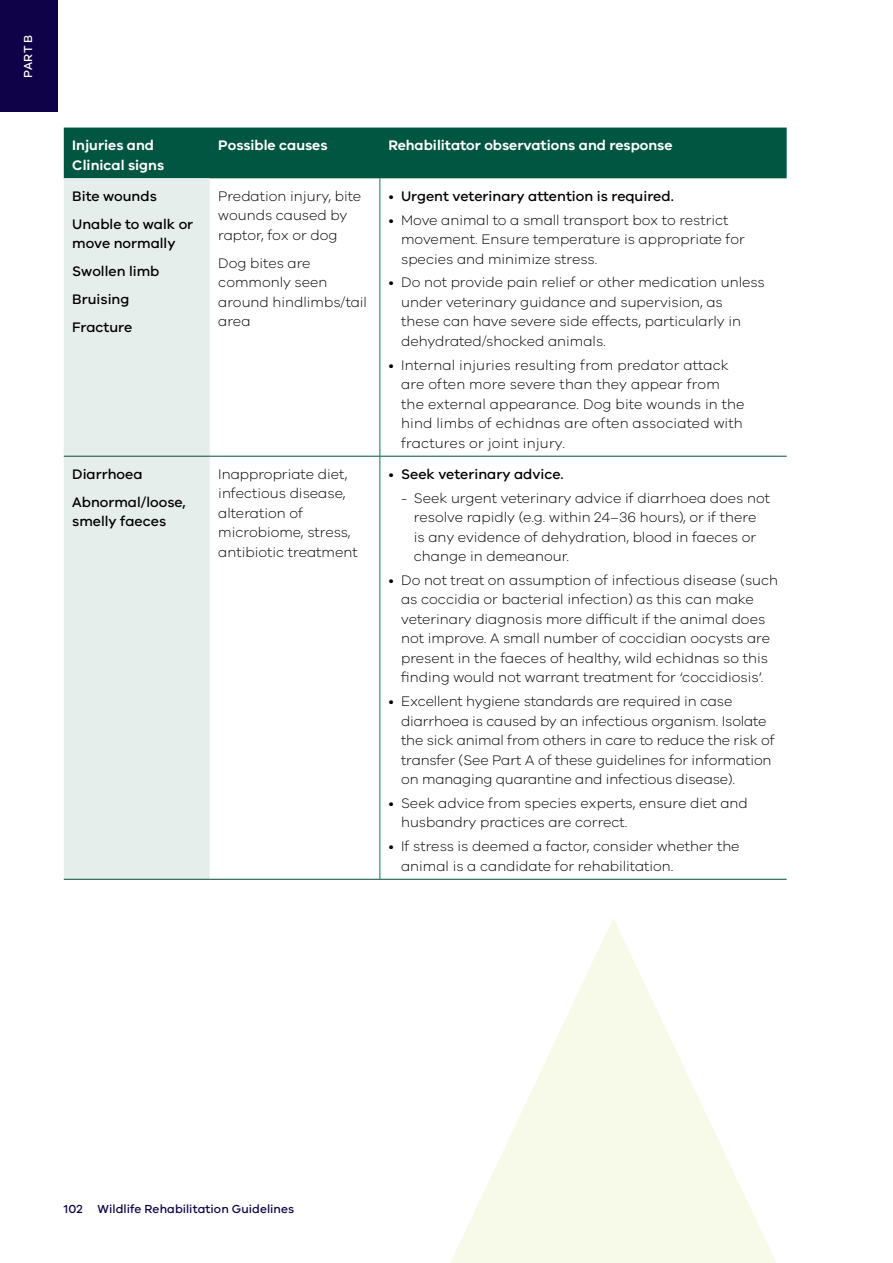
<style>
.page{position:relative;width:893px;height:1263px;background:#fff}
.page>*{position:absolute;margin:0;border:0;box-sizing:border-box;transform-origin:0 0}
.t1{font:300 14.25px/19.5px "VIC";color:#000}
.t2{font:500 14.25px/28px "VIC";color:#000}
.t3{font:600 14.25px/19.5px "VIC";color:#fff}
.t4{font:500 12px "VIC";letter-spacing:.005em;color:#100249}
.t5{font:500 12px "VIC";color:#fff}
.s1{font-weight:300}
</style>
<div class="page">
<div style="left:64px;top:128px;width:723px;height:50px;background:#005641"></div>
<div style="left:64px;top:178px;width:146px;height:701px;background:#e6eeeb"></div>
<hr style="left:64px;top:456px;width:146px;height:1px;background:#005134">
<hr style="left:210px;top:456px;width:170px;height:1px;background:#005134">
<hr style="left:380px;top:456px;width:407px;height:1px;background:#005134">
<hr style="left:64px;top:879px;width:146px;height:1px;background:#005134">
<hr style="left:210px;top:879px;width:170px;height:1px;background:#005134">
<hr style="left:380px;top:879px;width:407px;height:1px;background:#005134">
<hr style="left:380px;top:178px;width:1px;height:278px;background:#008145">
<hr style="left:380px;top:456px;width:1px;height:423px;background:#008145">
<svg style="left:450px;top:918px;width:326px;height:345px;fill:#f9fbee"></svg>
<div style="left:0;top:0;width:57px;height:111px;background:#100249"></div>
<p class="t5" style="left:21px;top:78px;width:44px;rotate:-90deg">PART B</p>
<p class="t3" style="left:72px;top:135px;width:93px">Injuries and<br>Clinical signs</p>
<p class="t3" style="left:218px;top:135px;width:111px">Possible causes</p>
<p class="t3" style="left:388px;top:135px;width:286px">Rehabilitator observations and response</p>
<p class="t2" style="left:72px;top:182px;width:122px">Bite wounds<br>Unable to walk or</p>
<p class="t2" style="left:72px;top:229px;width:105px">move normally<br>Swollen limb<br>Bruising<br>Fracture</p>
<p class="t2" style="left:388px;top:182px;width:287px"><span class="s1">•</span> Urgent veterinary attention is required.</p>
<p class="t1" style="left:401px;top:210px;width:345px;text-indent:-13px">• Move animal to a small transport box to restrict movement. Ensure temperature is appropriate for species and minimize stress.</p>
<p class="t1" style="left:401px;top:272px;width:365px;text-indent:-13px">• Do not provide pain relief or other medication unless under veterinary guidance and supervision, as<br>these can have severe side effects, particularly in dehydrated/shocked animals.</p>
<p class="t1" style="left:401px;top:355px;width:345px;text-indent:-13px">• Internal injuries resulting from predator attack are often more severe than they appear from the external appearance. Dog bite wounds in the hind limbs of echidnas are often associated with fractures or joint injury.</p>
<p class="t1" style="left:218px;top:186px;width:144px">Predation injury, bite wounds caused by raptor, fox or dog</p>
<p class="t1" style="left:218px;top:253px;width:150px">Dog bites are commonly seen around hindlimbs/tail area</p>
<p class="t2" style="left:72px;top:460px;width:115px">Diarrhoea<br>Abnormal/loose,</p>
<p class="t2" style="left:72px;top:507px;width:95px">smelly faeces</p>
<p class="t1" style="left:218px;top:464px;width:141px">Inappropriate diet, infectious disease, alteration of microbiome, stress, antibiotic treatment</p>
<p class="t2" style="left:388px;top:460px;width:177px"><span class="s1">•</span> Seek veterinary advice.</p>
<p class="t1" style="left:414px;top:488px;width:358px;text-indent:-13px">- Seek urgent veterinary advice if diarrhoea does not resolve rapidly (e.g. within 24–36 hours), or if there is any evidence of dehydration, blood in faeces or change in demeanour.</p>
<p class="t1" style="left:401px;top:570px;width:379px;text-indent:-13px">• Do not treat on assumption of infectious disease (such as coccidia or bacterial infection) as this can make veterinary diagnosis more difficult if the animal does not improve. A small number of coccidian oocysts are present in the faeces of healthy, wild echidnas so this finding would not warrant treatment for ‘coccidiosis’.</p>
<p class="t1" style="left:401px;top:691px;width:375px;text-indent:-13px">• Excellent hygiene standards are required in case diarrhoea is caused by an infectious organism. Isolate the sick animal from others in care to reduce the risk of transfer (See Part A of these guidelines for information on managing quarantine and infectious disease).</p>
<p class="t1" style="left:401px;top:793px;width:348px;text-indent:-13px">• Seek advice from species experts, ensure diet and husbandry practices are correct.</p>
<p class="t1" style="left:401px;top:836px;width:340px;text-indent:-13px">• If stress is deemed a factor, consider whether the animal is a candidate for rehabilitation.</p>
<p class="t4" style="left:64px;top:1201px;width:232px">102 Wildlife Rehabilitation Guidelines</p>
</div>
